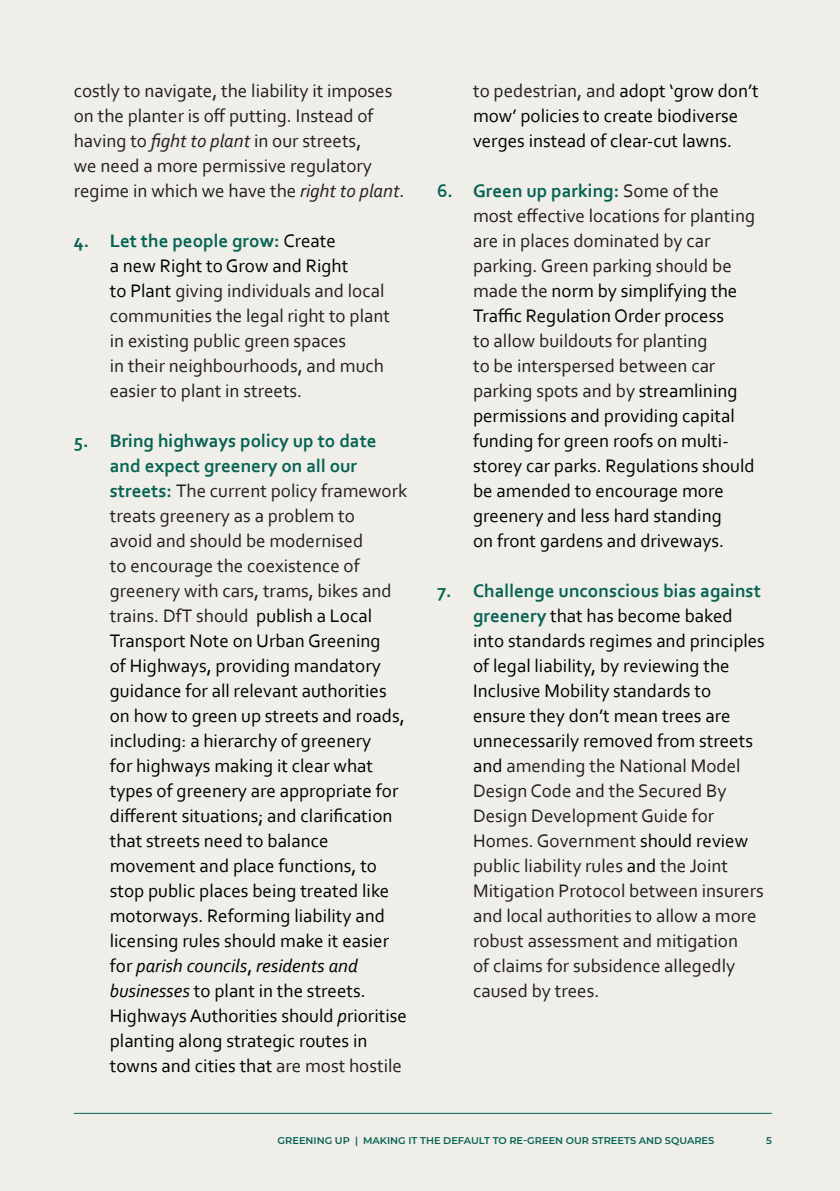
<style>
.page{position:relative;width:840px;height:1191px;background:#fff}
.page>*{position:absolute;margin:0;border:0;box-sizing:border-box;transform-origin:0 0}
.t1{font:19px/25px "Corbel";color:#000}
.Body{font:19px/25px "Corbel";color:#231f20}
.t2{font:600 9.8px "Montserrat";color:#066353}
.s1{font-style:italic}
.s2{font-weight:700;color:#066353}
.s3{color:#000}
.s4{color:#231f20}
</style>
<div class="page">
<div style="left:0;top:0;width:839px;height:1191px;background:#efeee9"></div>
<hr style="left:74px;top:1113px;width:697px;height:1px;background:#066353">
<p class="Body" style="left:74px;top:78px;width:332px">costly to navigate, the liability it imposes on the planter is off putting. Instead of having to <span class="s1">fight to plant</span> in our streets,<br>we need a more permissive regulatory regime in which we have the <span class="s1">right to plant</span>.</p>
<p class="Body" style="left:110px;top:228px;width:281px;text-indent:-36px"><span class="s2">4. Let the people grow:</span> <span class="s3">Create<br>a new Right to Grow and Right<br>to Plant</span> giving individuals and local communities the legal right to plant in existing public green spaces<br>in their neighbourhoods, and much easier to plant in streets.</p>
<p class="t1" style="left:110px;top:428px;width:299px;text-indent:-36px"><span class="s2">5. Bring highways policy up to date and expect greenery on all our streets:</span> <span class="s4">The current policy framework treats greenery as a problem to<br>avoid and should be modernised<br>to encourage the coexistence of greenery with cars, trams, bikes and trains. DfT should</span> publish a Local Transport Note on Urban Greening<br>of Highways, providing mandatory guidance for all relevant authorities on how to green up streets and roads, including: a hierarchy of greenery<br>for highways making it clear what types of greenery are appropriate for different situations; and clarification that streets need to balance movement and place functions, to stop public places being treated like motorways. Reforming liability and licensing rules should make it easier for <span class="s1">parish councils</span>, <span class="s1">residents and businesses</span> to plant in the streets.<br>Highways Authorities should <span class="s1">p</span>rioritise planting along strategic routes in towns and cities that <span class="s4">are most hostile</span></p>
<p class="t1" style="left:473px;top:78px;width:287px"><span class="s4">to pedestrian, and</span> adopt ‘grow don’t mow’ policies to create biodiverse verges instead of clear-cut lawns.</p>
<p class="t1" style="left:473px;top:178px;width:283px;text-indent:-36px"><span class="s2">6. Green up parking:</span> <span class="s4">Some of the most effective locations for planting are in places dominated by car parking. Green parking should be made the</span> norm by simplifying the<br>Traffic Regulation Order process<br><span class="s4">to allow buildouts for planting<br>to be interspersed between car parking spots and by</span> streamlining permissions and providing capital funding for green roofs on multi&shy;storey car parks. Regulations should be amended to encourage more greenery and less hard standing<br>on front gardens and driveways.</p>
<p class="Body" style="left:473px;top:578px;width:293px;text-indent:-36px"><span class="s2">7. Challenge unconscious bias against greenery</span> <span class="s3">that has become baked into standards regimes and principles of legal liability, by reviewing the Inclusive Mobility standards to ensure they don’t mean trees are unnecessarily removed from streets and</span> amending the National Model Design Code and the Secured By Design Development Guide for Homes. Government <span class="s3">should review </span>public liability rules <span class="s3">and</span> the Joint Mitigation Protocol between insurers and local authorities to allow a more robust assessment and mitigation<br>of claims for subsidence allegedly caused by trees.</p>
<p class="t2" style="left:277px;top:1134px;width:438px">GREENING UP | MAKING IT THE DEFAULT TO RE-GREEN OUR STREETS AND SQUARES</p>
<p class="t2" style="left:765px;top:1134px;width:7px">5</p>
</div>
